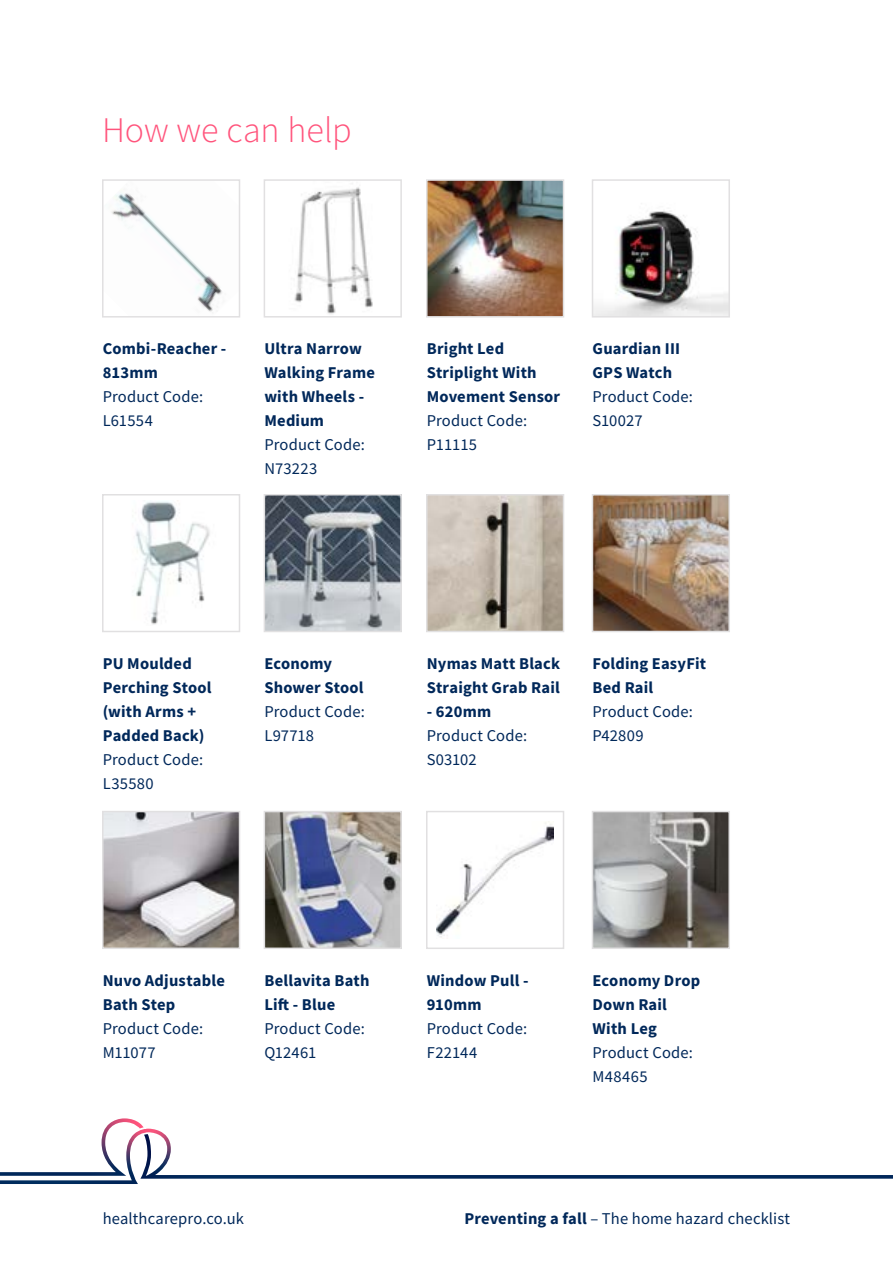
<style>
.page{position:relative;width:893px;height:1263px;background:#fff}
.page>*{position:absolute;margin:0;border:0;box-sizing:border-box;transform-origin:0 0}
.t1{font:300 36px "Source Sans Pro";letter-spacing:-.005em;color:#ff547c}
.t2{font:700 16.5px/24px "Source Sans Pro";letter-spacing:.01em;color:#00285a}
.t3{font:16.5px/24px "Source Sans Pro";letter-spacing:.01em;color:#00285a}
.s1{font-weight:700}
</style>
<div class="page">
<img style="left:111px;top:193px;width:111px;height:119px">
<div style="left:102px;top:179px;width:138px;height:139px;border:2px solid #e1e0e1"></div>
<img style="left:294px;top:187px;width:79px;height:127px">
<div style="left:264px;top:179px;width:138px;height:139px;border:2px solid #e1e0e1"></div>
<img style="left:429px;top:182px;width:132px;height:133px">
<div style="left:426px;top:179px;width:138px;height:139px;border:2px solid #e1e0e1"></div>
<img style="left:595px;top:211px;width:132px;height:104px">
<div style="left:592px;top:179px;width:138px;height:139px;border:2px solid #e1e0e1"></div>
<img style="left:136px;top:501px;width:74px;height:124px">
<div style="left:102px;top:494px;width:138px;height:138px;border:2px solid #e1e0e1"></div>
<img style="left:267px;top:497px;width:132px;height:132px">
<div style="left:264px;top:494px;width:138px;height:138px;border:2px solid #e1e0e1"></div>
<img style="left:429px;top:497px;width:132px;height:132px">
<div style="left:426px;top:494px;width:138px;height:138px;border:2px solid #e1e0e1"></div>
<img style="left:595px;top:497px;width:132px;height:132px">
<div style="left:592px;top:494px;width:138px;height:138px;border:2px solid #e1e0e1"></div>
<img style="left:105px;top:814px;width:132px;height:132px">
<div style="left:102px;top:811px;width:138px;height:138px;border:2px solid #e1e0e1"></div>
<img style="left:267px;top:814px;width:132px;height:132px">
<div style="left:264px;top:811px;width:138px;height:138px;border:2px solid #e1e0e1"></div>
<img style="left:437px;top:821px;width:117px;height:117px">
<div style="left:426px;top:811px;width:138px;height:138px;border:2px solid #e1e0e1"></div>
<img style="left:595px;top:814px;width:132px;height:132px">
<div style="left:592px;top:811px;width:138px;height:138px;border:2px solid #e1e0e1"></div>
<svg style="left:105px;top:1118px;width:39px;height:11px"></svg>
<svg style="left:0;top:1129px;width:893px;height:55px"></svg>
<h1 class="t1" style="left:102px;top:108px;width:251px">How we can help</h1>
<p class="t2" style="left:103px;top:337px;width:125px">Combi-Reacher -<br>813mm</p>
<p class="t3" style="left:103px;top:385px;width:102px">Product Code:<br>L61554</p>
<p class="t2" style="left:264px;top:337px;width:112px">Ultra Narrow<br>Walking Frame with Wheels -<br>Medium</p>
<p class="t3" style="left:264px;top:433px;width:102px">Product Code:<br>N73223</p>
<p class="t2" style="left:427px;top:337px;width:135px">Bright Led<br>Striplight With<br>Movement Sensor</p>
<p class="t3" style="left:427px;top:409px;width:102px">Product Code:<br>P11115</p>
<p class="t2" style="left:592px;top:337px;width:89px">Guardian III<br>GPS Watch</p>
<p class="t3" style="left:592px;top:385px;width:102px">Product Code:<br>S10027</p>
<p class="t2" style="left:103px;top:651px;width:110px">PU Moulded<br>Perching Stool (with Arms +<br>Padded Back)</p>
<p class="t3" style="left:103px;top:747px;width:102px">Product Code:<br>L35580</p>
<p class="t2" style="left:264px;top:651px;width:101px">Economy<br>Shower Stool</p>
<p class="t3" style="left:264px;top:699px;width:102px">Product Code:<br>L97718</p>
<p class="t2" style="left:427px;top:651px;width:135px">Nymas Matt Black<br>Straight Grab Rail</p>
<p class="t2" style="left:427px;top:699px;width:66px">- 620mm</p>
<p class="t3" style="left:427px;top:723px;width:102px">Product Code:<br>S03102</p>
<p class="t2" style="left:592px;top:651px;width:115px">Folding EasyFit<br>Bed Rail</p>
<p class="t3" style="left:592px;top:699px;width:102px">Product Code:<br>P42809</p>
<p class="t2" style="left:103px;top:968px;width:124px">Nuvo Adjustable<br>Bath Step</p>
<p class="t3" style="left:103px;top:1016px;width:102px">Product Code:<br>M11077</p>
<p class="t2" style="left:264px;top:968px;width:107px">Bellavita Bath<br>Lift - Blue</p>
<p class="t3" style="left:264px;top:1016px;width:102px">Product Code:<br>Q12461</p>
<p class="t2" style="left:427px;top:968px;width:103px">Window Pull -<br>910mm</p>
<p class="t3" style="left:427px;top:1016px;width:102px">Product Code:<br>F22144</p>
<p class="t2" style="left:592px;top:968px;width:109px">Economy Drop<br>Down Rail<br>With Leg</p>
<p class="t3" style="left:592px;top:1040px;width:102px">Product Code:<br>M48465</p>
<p class="t3" style="left:103px;top:1206px;width:143px">healthcarepro.co.uk</p>
<p class="t3" style="left:464px;top:1206px;width:327px"><span class="s1">Preventing a fall</span> – The home hazard checklist</p>
</div>
